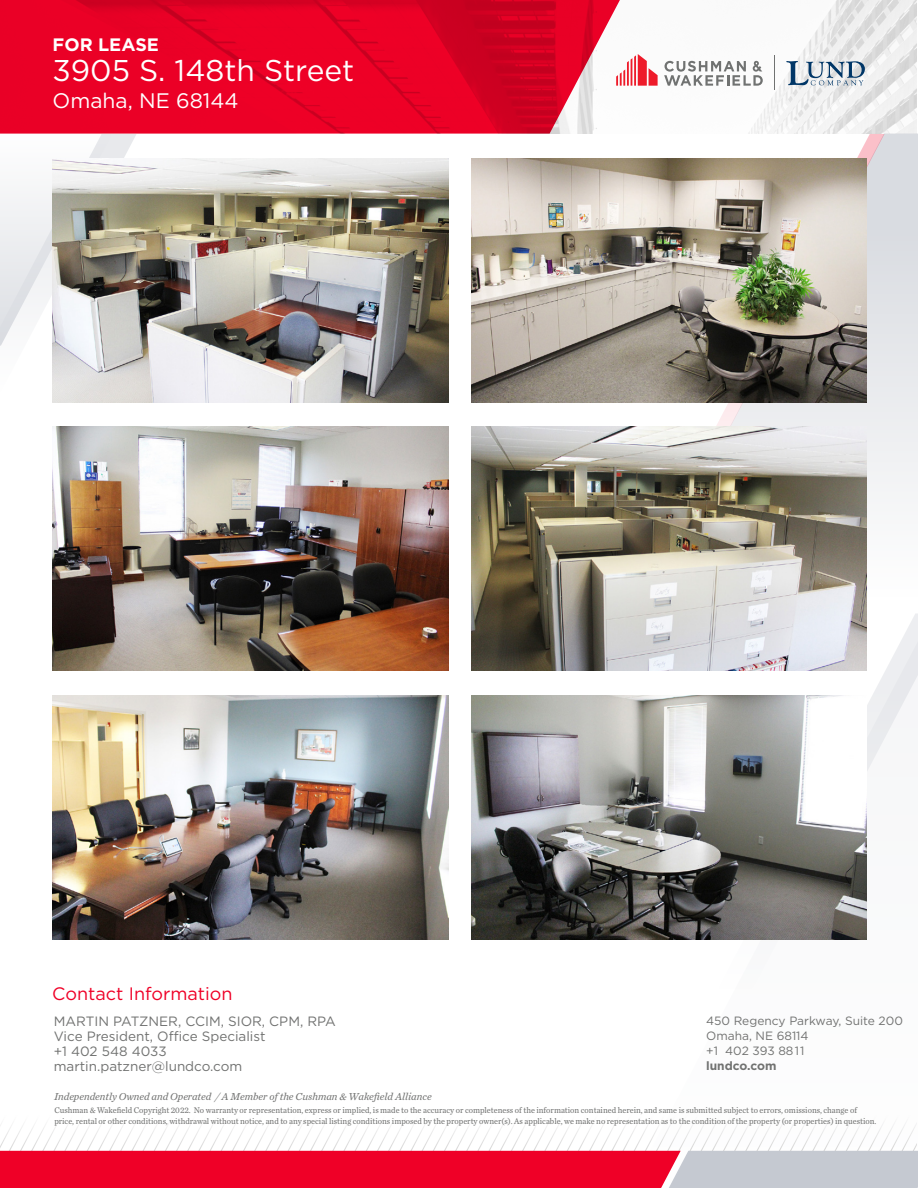
<style>
.page{position:relative;width:918px;height:1188px;background:#fff}
.page>*{position:absolute;margin:0;border:0;box-sizing:border-box;transform-origin:0 0}
.t1{font:30px "Gotham";color:#fff}
.t2{font:21px "Gotham";color:#fff}
.t3{font:18px "Gotham";color:#ef0027}
.t4{font:700 18px "Gotham";color:#fff}
.t5{font:13.5px/15px "Gotham";color:#717271}
.t6{font:12px/15px "Gotham";color:#717271}
.t7{font:700 12px "Gotham";color:#717271}
.t8{font:italic 10.5px "Chronicle Text G2";color:#717271}
.t9{font:8.7px/10.4px "Chronicle Text G2";color:#717271;scale:.95 1}
</style>
<div class="page">
<svg style="left:0;top:1125px;width:609px;height:26px"></svg>
<svg style="left:609px;top:695px;width:309px;height:456px"></svg>
<img style="left:669px;top:0;width:247px;height:134px">
<svg style="left:786px;top:61px;width:79px;height:24px"></svg>
<hr style="left:774px;top:55px;width:1px;height:35px;background:#707271">
<svg style="left:620px;top:54px;width:38px;height:32px"></svg>
<svg style="left:664px;top:61px;width:99px;height:25px"></svg>
<svg style="left:0;top:0;width:620px;height:134px;background:#e50a2e"></svg>
<svg style="left:0;top:1151px;width:918px;height:37px;background:#e43655"></svg>
<svg style="left:615px;top:134px;width:303px;height:479px"></svg>
<svg style="left:710px;top:613px;width:208px;height:391px"></svg>
<svg style="left:0;top:134px;width:136px;height:268px"></svg>
<svg style="left:666px;top:134px;width:219px;height:387px"></svg>
<img style="left:471px;top:696px;width:395px;height:244px">
<img style="left:53px;top:696px;width:395px;height:244px">
<img style="left:471px;top:427px;width:395px;height:244px">
<img style="left:53px;top:427px;width:395px;height:244px">
<img style="left:471px;top:158px;width:395px;height:244px">
<img style="left:53px;top:158px;width:395px;height:244px">
<h3 class="t4" style="left:53px;top:32px;width:108px">FOR LEASE</h3>
<h1 class="t1" style="left:53px;top:51px;width:303px">3905 S. 148th Street</h1>
<h2 class="t2" style="left:53px;top:87px;width:187px">Omaha, NE 68144</h2>
<h3 class="t3" style="left:52px;top:982px;width:182px">Contact Information</h3>
<h3 class="t5" style="left:54px;top:1013px;width:284px">MARTIN PATZNER, CCIM, SIOR, CPM, RPA<br>Vice President, Office Specialist<br>+1 402 548 4033 martin.patzner@lundco.com</h3>
<p class="t8" style="left:54px;top:1089px;width:379px">Independently Owned and Operated / A Member of the Cushman &amp; Wakefield Alliance</p>
<h3 class="t6" style="left:706px;top:1013px;width:198px">450 Regency Parkway, Suite 200<br>Omaha, NE 68114<br>+1 402 393 8811</h3>
<h3 class="t7" style="left:706px;top:1057px;width:72px">lundco.com</h3>
<p class="t9" style="left:54px;top:1105px;width:867px">Cushman &amp; Wakefield Copyright 2022. No warranty or representation, express or implied, is made to the accuracy or completeness of the information contained herein, and same is submitted subject to errors, omissions, change of price, rental or other conditions, withdrawal without notice, and to any special listing conditions imposed by the property owner(s). As applicable, we make no representation as to the condition of the property (or properties) in question.</p>
</div>
